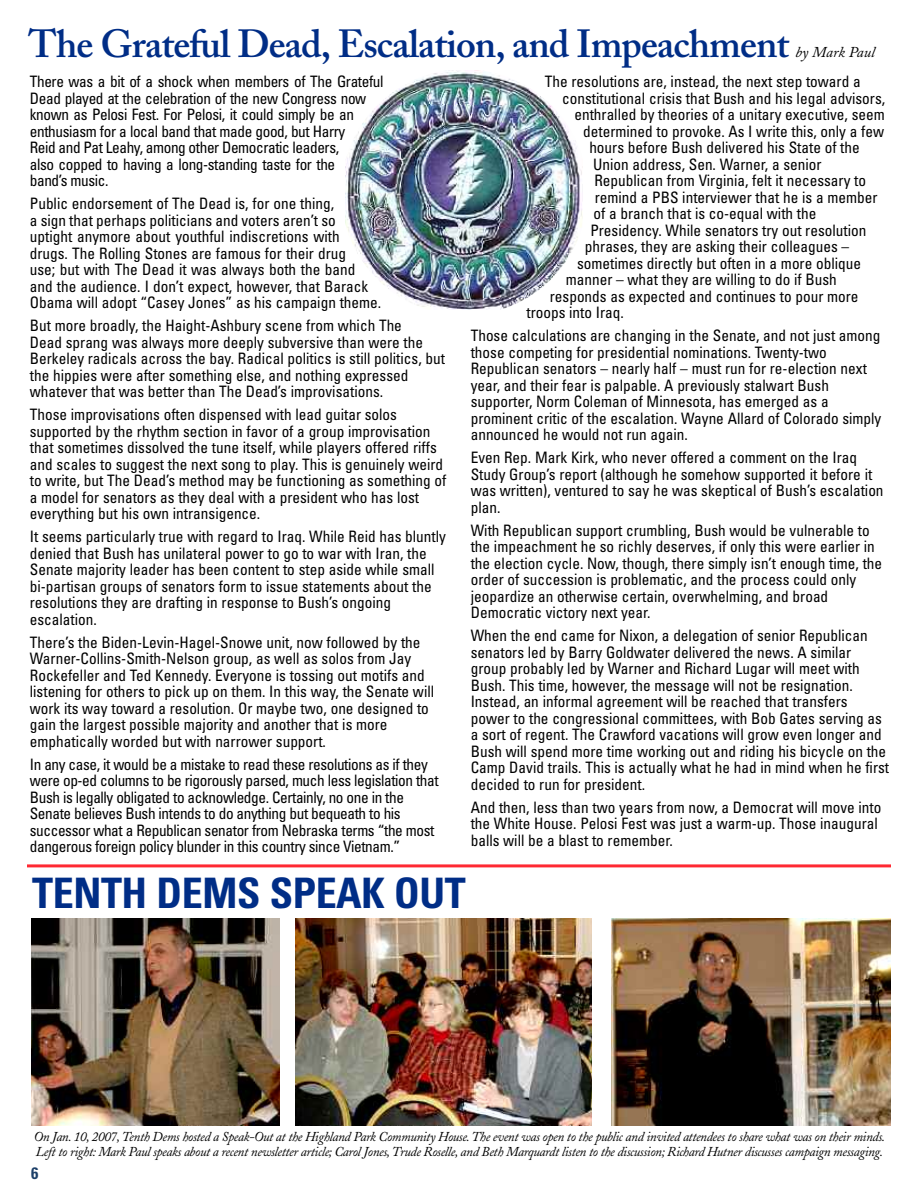
<style>
.page{position:relative;width:918px;height:1188px;background:#fff}
.page>*{position:absolute;margin:0;border:0;box-sizing:border-box;transform-origin:0 0}
.t1{font:700 condensed 42px "Univers";letter-spacing:-.01em;color:#002d86}
.t2{font:600 39px "Adobe Caslon";letter-spacing:-.025em;color:#002d86}
.t3{font:700 condensed 16.5px "Univers";color:#1c3f68}
.t4{font:condensed 15.75px/16.5px "Univers";color:#000}
.t5{font:condensed 15.75px/16.5px "Univers";letter-spacing:-.025em;color:#000}
.t6{font:italic 15px "Adobe Caslon";color:#000}
.t7{font:italic 13.5px/15px "Adobe Caslon";letter-spacing:-.025em;color:#000}
</style>
<div class="page">
<img style="left:346px;top:71px;width:237px;height:238px">
<hr style="left:27px;top:864px;width:864px;height:3px;background:#ff2932">
<img style="left:296px;top:918px;width:295px;height:207px">
<img style="left:31px;top:918px;width:249px;height:207px">
<img style="left:611px;top:918px;width:280px;height:207px">
<h2 class="t2" style="left:28px;top:30px;width:762px">The Grateful Dead, Escalation, and Impeachment</h2>
<p class="t6" style="left:796px;top:47px;width:81px">by Mark Paul</p>
<p class="t5" style="left:30px;top:75px;width:355px">There was a bit of a shock when members of The Grateful Dead played at the celebration of the new Congress now known as Pelosi Fest. For Pelosi, it could simply be an enthusiasm for a local band that made good, but Harry<br>Reid and Pat Leahy, among other Democratic leaders,<br>also copped to having a long-standing taste for the<br>band’s music.</p>
<p class="t4" style="left:30px;top:197px;width:353px">Public endorsement of The Dead is, for one thing,<br>a sign that perhaps politicians and voters aren’t so uptight anymore about youthful indiscretions with drugs. The Rolling Stones are famous for their drug<br>use; but with The Dead it was always both the band and the audience. I don’t expect, however, that Barack Obama will adopt “Casey Jones” as his campaign theme.</p>
<p class="t4" style="left:30px;top:319px;width:417px">But more broadly, the Haight-Ashbury scene from which The<br>Dead sprang was always more deeply subversive than were the Berkeley radicals across the bay. Radical politics is still politics, but the hippies were after something else, and nothing expressed whatever that was better than The Dead’s improvisations.</p>
<p class="t4" style="left:30px;top:408px;width:418px">Those improvisations often dispensed with lead guitar solos supported by the rhythm section in favor of a group improvisation that sometimes dissolved the tune itself, while players offered riffs and scales to suggest the next song to play. This is genuinely weird to write, but The Dead’s method may be functioning as something of a model for senators as they deal with a president who has lost everything but his own intransigence.</p>
<p class="t4" style="left:30px;top:529px;width:418px">It seems particularly true with regard to Iraq. While Reid has bluntly denied that Bush has unilateral power to go to war with Iran, the Senate majority leader has been content to step aside while small bi-partisan groups of senators form to issue statements about the resolutions they are drafting in response to Bush’s ongoing escalation.</p>
<p class="t4" style="left:30px;top:635px;width:406px">There’s the Biden-Levin-Hagel-Snowe unit, now followed by the Warner-Collins-Smith-Nelson group, as well as solos from Jay Rockefeller and Ted Kennedy. Everyone is tossing out motifs and listening for others to pick up on them. In this way, the Senate will work its way toward a resolution. Or maybe two, one designed to gain the largest possible majority and another that is more emphatically worded but with narrower support.</p>
<p class="t5" style="left:30px;top:757px;width:410px">In any case, it would be a mistake to read these resolutions as if they were op-ed columns to be rigorously parsed, much less legislation that Bush is legally obligated to acknowledge. Certainly, no one in the Senate believes Bush intends to do anything but bequeath to his successor what a Republican senator from Nebraska terms “the most dangerous foreign policy blunder in this country since Vietnam.”</p>
<p class="t4" style="left:545px;top:75px;width:317px">The resolutions are, instead, the next step toward a</p>
<p class="t4" style="left:562px;top:91px;width:325px">constitutional crisis that Bush and his legal advisors,</p>
<p class="t4" style="left:574px;top:108px;width:312px">enthralled by theories of a unitary executive, seem</p>
<p class="t4" style="left:583px;top:124px;width:302px">determined to provoke. As I write this, only a few</p>
<p class="t4" style="left:589px;top:141px;width:272px">hours before Bush delivered his State of the</p>
<p class="t4" style="left:593px;top:157px;width:230px">Union address, Sen. Warner, a senior</p>
<p class="t4" style="left:594px;top:174px;width:273px">Republican from Virginia, felt it necessary to</p>
<p class="t4" style="left:595px;top:190px;width:284px">remind a PBS interviewer that he is a member</p>
<p class="t4" style="left:594px;top:207px;width:224px">of a branch that is co-equal with the</p>
<p class="t4" style="left:590px;top:223px;width:278px">Presidency. While senators try out resolution</p>
<p class="t4" style="left:585px;top:240px;width:266px">phrases, they are asking their colleagues –</p>
<p class="t4" style="left:577px;top:256px;width:286px">sometimes directly but often in a more oblique</p>
<p class="t4" style="left:566px;top:273px;width:273px">manner – what they are willing to do if Bush</p>
<p class="t4" style="left:550px;top:289px;width:310px">responds as expected and continues to pour more</p>
<p class="t4" style="left:526px;top:306px;width:99px">troops into Iraq.</p>
<p class="t4" style="left:471px;top:329px;width:412px">Those calculations are changing in the Senate, and not just among those competing for presidential nominations. Twenty-two Republican senators – nearly half – must run for re-election next year, and their fear is palpable. A previously stalwart Bush supporter, Norm Coleman of Minnesota, has emerged as a prominent critic of the escalation. Wayne Allard of Colorado simply announced he would not run again.</p>
<p class="t4" style="left:471px;top:451px;width:414px">Even Rep. Mark Kirk, who never offered a comment on the Iraq Study Group’s report (although he somehow supported it before it was written), ventured to say he was skeptical of Bush’s escalation plan.</p>
<p class="t4" style="left:471px;top:523px;width:413px">With Republican support crumbling, Bush would be vulnerable to the impeachment he so richly deserves, if only this were earlier in the election cycle. Now, though, there simply isn’t enough time, the order of succession is problematic, and the process could only jeopardize an otherwise certain, overwhelming, and broad Democratic victory next year.</p>
<p class="t4" style="left:471px;top:628px;width:420px">When the end came for Nixon, a delegation of senior Republican senators led by Barry Goldwater delivered the news. A similar group probably led by Warner and Richard Lugar will meet with Bush. This time, however, the message will not be resignation.<br>Instead, an informal agreement will be reached that transfers power to the congressional committees, with Bob Gates serving as a sort of regent. The Crawford vacations will grow even longer and Bush will spend more time working out and riding his bicycle on the Camp David trails. This is actually what he had in mind when he first decided to run for president.</p>
<p class="t4" style="left:471px;top:800px;width:412px">And then, less than two years from now, a Democrat will move into the White House. Pelosi Fest was just a warm-up. Those inaugural balls will be a blast to remember.</p>
<h1 class="t1" style="left:32px;top:878px;width:435px">TENTH DEMS SPEAK OUT</h1>
<p class="t7" style="left:34px;top:1131px;width:853px">On Jan. 10, 2007, Tenth Dems hosted a Speak-Out at the Highland Park Community House. The event was open to the public and invited attendees to share what was on their minds.<br>Left to right: Mark Paul speaks about a recent newsletter article; Carol Jones, Trude Roselle, and Beth Marquardt listen to the discussion; Richard Hutner discusses campaign messaging.</p>
<p class="t3" style="left:31px;top:1167px;width:9px">6</p>
</div>
